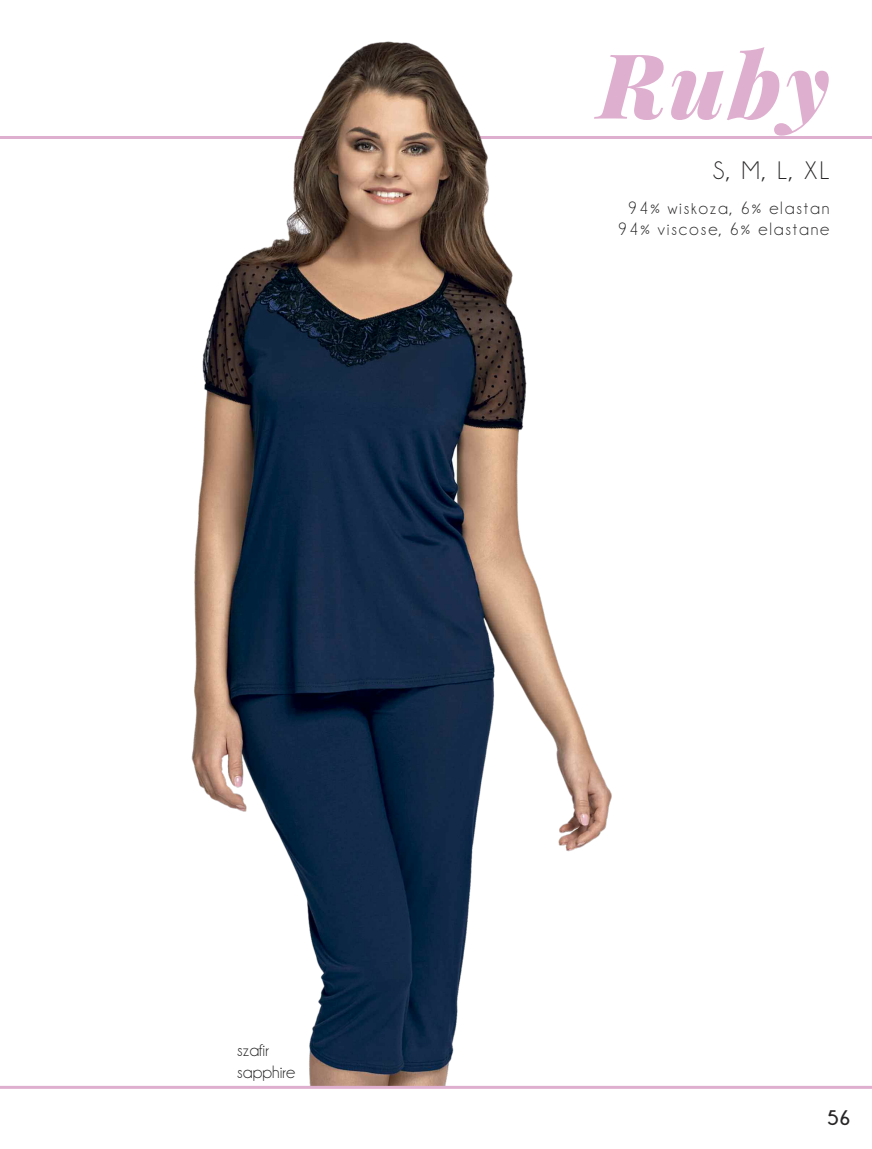
<style>
.page{position:relative;width:872px;height:1149px;background:#fff}
.page>*{position:absolute;margin:0;border:0;box-sizing:border-box;transform-origin:0 0}
.t1{font:italic 900 90px "Playfair Display";color:#dfafcf}
.t2{font:25.5px "Champagne&Limousines";color:#272526}
.t3{font:700 21px "Champagne&Limousines";color:#272526}
.t4{font:18px/21.6px "Champagne&Limousines";letter-spacing:.1em;color:#272526;text-align:center}
.t5{font:18px/21.6px "Champagne&Limousines";color:#272526}
</style>
<div class="page">
<hr style="left:0;top:136px;width:872px;height:3px;background:#dfafcf">
<img style="left:191px;top:41px;width:421px;height:1044px">
<hr style="left:0;top:1085px;width:872px;height:3px;background:#dfafcf">
<h1 class="t1" style="left:598px;top:11px;width:233px">Ruby</h1>
<h2 class="t2" style="left:713px;top:155px;width:118px">S, M, L, XL</h2>
<p class="t4" style="left:618px;top:197px;width:213px">94% wiskoza, 6% elastan<br>94% viscose, 6% elastane</p>
<p class="t5" style="left:237px;top:1038px;width:60px">szafir sapphire</p>
<p class="t3" style="left:827px;top:1105px;width:25px">56</p>
</div>
